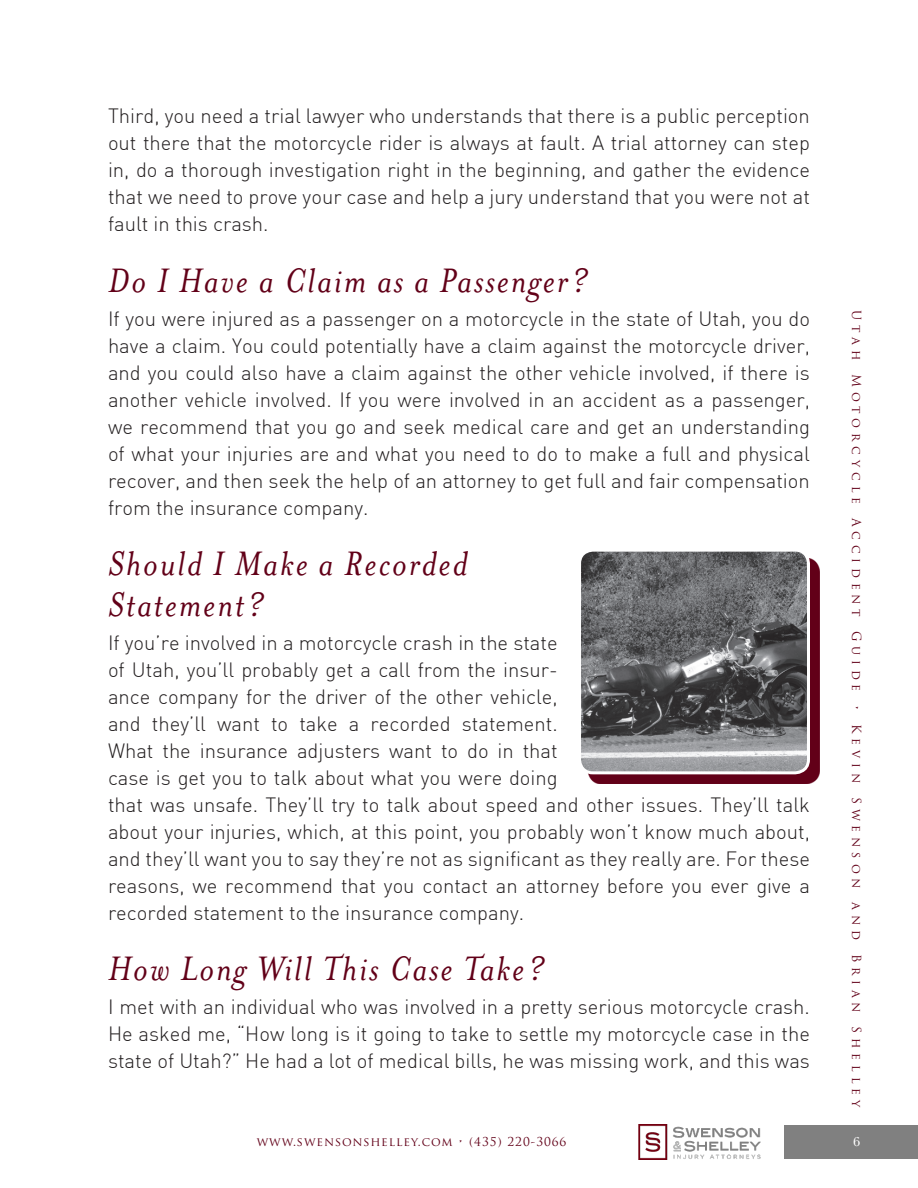
<style>
.page{position:relative;width:918px;height:1188px;background:#fff}
.page>*{position:absolute;margin:0;border:0;box-sizing:border-box;transform-origin:0 0}
.t1{font:italic 39px/40.5px "Mrs Eaves";letter-spacing:.05em;color:#620018}
.t2{font:300 20.25px/27px "DIN";color:#231f20;text-align:justify}
.t3{font:13.5px "New Baskerville";color:#fff}
.t4{font:12.3px "Trajan Pro";letter-spacing:.4em;color:#620018}
.t5{font:12px "Trajan Pro";letter-spacing:.075em;color:#620018}
</style>
<div class="page">
<img style="left:639px;top:1125px;width:122px;height:34px">
<div style="left:784px;top:1125px;width:134px;height:33px;background:#808080"></div>
<div style="left:588px;top:558px;width:232px;height:226px;background:#620018"></div>
<img style="left:582px;top:553px;width:226px;height:219px">
<div style="left:578px;top:549px;width:232px;height:225px;border:3px solid #fff;border-radius:14px"></div>
<p class="t2" style="left:108px;top:102px;width:703px">Third, you need a trial lawyer who understands that there is a public perception out there that the motorcycle rider is always at fault. A trial attorney can step in, do a thorough investigation right in the beginning, and gather the evidence that we need to prove your case and help a jury understand that you were not at fault in this crash.</p>
<h1 class="t1" style="left:108px;top:260px;width:483px">Do I Have a Claim as a Passenger?</h1>
<p class="t2" style="left:108px;top:305px;width:704px">If you were injured as a passenger on a motorcycle in the state of Utah, you do have a claim. You could potentially have a claim against the motorcycle driver, and you could also have a claim against the other vehicle involved, if there is another vehicle involved. If you were involved in an accident as a passenger, we recommend that you go and seek medical care and get an understanding of what your injuries are and what you need to do to make a full and physical recover, and then seek the help of an attorney to get full and fair compensation from the insurance company.</p>
<h1 class="t1" style="left:108px;top:544px;width:361px">Should I Make a Recorded<br>Statement?</h1>
<p class="t2" style="left:108px;top:629px;width:704px;text-align:left">If you’re involved in a motorcycle crash in the state<br>of Utah, you’ll probably get a call from the insur-<br>ance company for the driver of the other vehicle,<br>and they’ll want to take a recorded statement.<br>What the insurance adjusters want to do in that<br>case is get you to talk about what you were doing<br>that was unsafe. They’ll try to talk about speed and other issues. They’ll talk about your injuries, which, at this point, you probably won’t know much about, and they’ll want you to say they’re not as significant as they really are. For these reasons, we recommend that you contact an attorney before you ever give a recorded statement to the insurance company.</p>
<h1 class="t1" style="left:108px;top:949px;width:439px">How Long Will This Case Take?</h1>
<p class="t2" style="left:108px;top:993px;width:703px">I met with an individual who was involved in a pretty serious motorcycle crash.<br>He asked me, “How long is it going to take to settle my motorcycle case in the state of Utah?” He had a lot of medical bills, he was missing work, and this was</p>
<p class="t4" style="left:865px;top:310px;width:799px;rotate:90deg">UTAH MOTORCYCLE ACCIDENT GUIDE • KEVIN SWENSON AND BRIAN SHELLEY</p>
<p class="t5" style="left:257px;top:1134px;width:311px">WWW.SWENSONSHELLEY.COM • (435) 220-3066</p>
<p class="t3" style="left:853px;top:1134px;width:9px">6</p>
</div>
